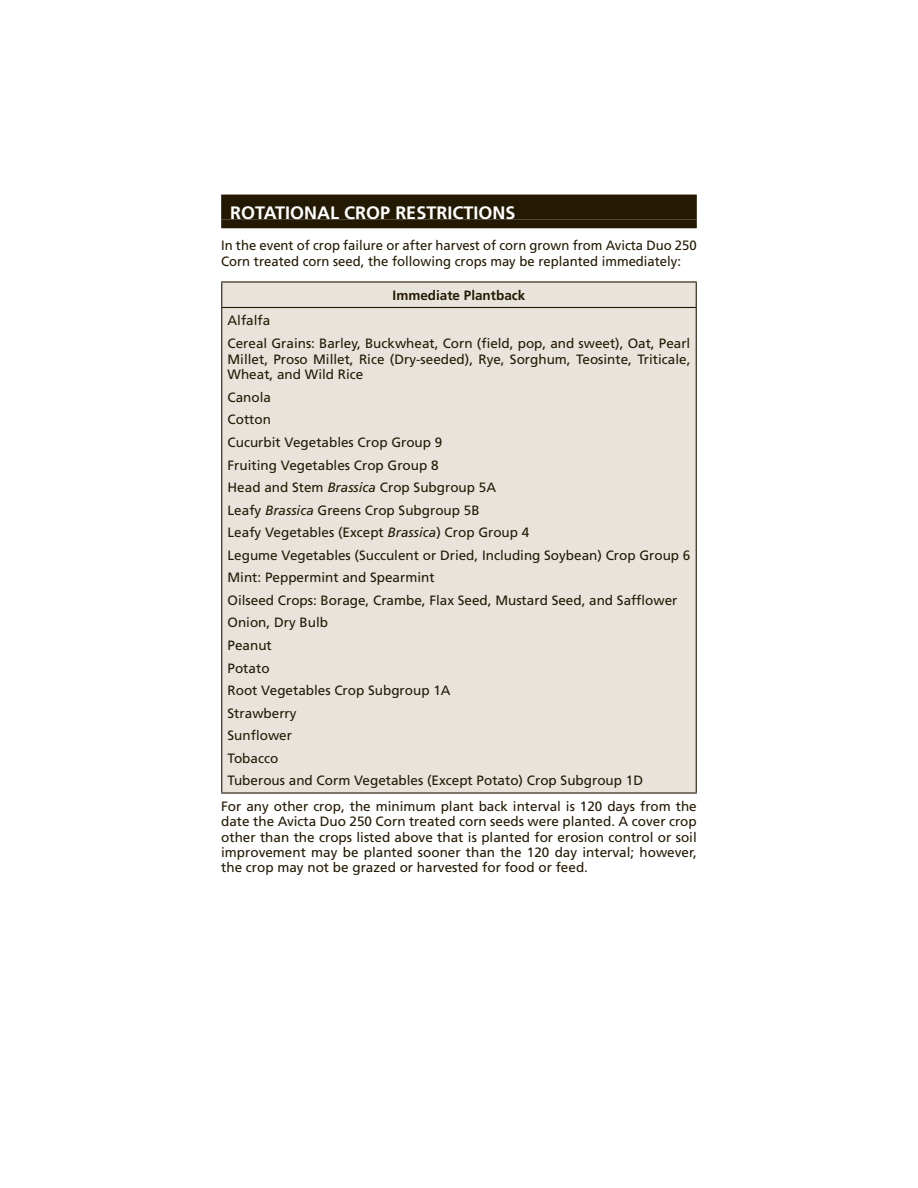
<style>
.page{position:relative;width:918px;height:1188px;background:#fff}
.page>*{position:absolute;margin:0;border:0;box-sizing:border-box;transform-origin:0 0}
.t1{font:700 18px "Frutiger LT Std";color:#fff}
.t2{font:13.5px/22.5px "Frutiger LT Std";color:#241a04}
.t3{font:700 13.5px "Frutiger LT Std";color:#241a04}
.s1{font-style:italic}
</style>
<div class="page">
<div style="left:221px;top:195px;width:476px;height:24px;background:#241a04"></div>
<div style="left:221px;top:219px;width:476px;height:9px;background:#241a04"></div>
<div style="left:222px;top:283px;width:474px;height:509px;background:#e8e4dc"></div>
<hr style="left:221px;top:281px;width:476px;height:2px;background:#241a04">
<svg style="left:221px;top:283px;width:1px;height:24px"></svg>
<svg style="left:696px;top:283px;width:1px;height:24px"></svg>
<hr style="left:221px;top:307px;width:476px;height:1px;background:#241a04">
<hr style="left:221px;top:308px;width:1px;height:484px;background:#241a04">
<hr style="left:696px;top:308px;width:1px;height:484px;background:#241a04">
<hr style="left:221px;top:792px;width:476px;height:2px;background:#241a04">
<h1 class="t1" style="left:230px;top:205px;width:287px">ROTATIONAL CROP RESTRICTIONS</h1>
<p class="t2" style="left:221px;top:239px;width:477px;line-height:15.3px">In the event of crop failure or after harvest of corn grown from Avicta Duo 250<br>Corn treated corn seed, the following crops may be replanted immediately:</p>
<p class="t3" style="left:393px;top:289px;width:134px">Immediate Plantback</p>
<p class="t2" style="left:228px;top:310px;width:464px">Alfalfa<br>Cereal Grains: Barley, Buckwheat, Corn (field, pop, and sweet), Oat, Pearl</p>
<p class="t2" style="left:228px;top:352px;width:464px;line-height:15.8px">Millet, Proso Millet, Rice (Dry-seeded), Rye, Sorghum, Teosinte, Triticale,<br>Wheat, and Wild Rice</p>
<p class="t2" style="left:228px;top:387px;width:464px">Canola<br>Cotton<br>Cucurbit Vegetables Crop Group 9<br>Fruiting Vegetables Crop Group 8<br>Head and Stem <span class="s1">Brassica</span> Crop Subgroup 5A<br>Leafy <span class="s1">Brassica</span> Greens Crop Subgroup 5B<br>Leafy Vegetables (Except <span class="s1">Brassica</span>) Crop Group 4<br>Legume Vegetables (Succulent or Dried, Including Soybean) Crop Group 6<br>Mint: Peppermint and Spearmint<br>Oilseed Crops: Borage, Crambe, Flax Seed, Mustard Seed, and Safflower<br>Onion, Dry Bulb<br>Peanut<br>Potato<br>Root Vegetables Crop Subgroup 1A<br>Strawberry<br>Sunflower<br>Tobacco<br>Tuberous and Corm Vegetables (Except Potato) Crop Subgroup 1D</p>
<p class="t2" style="left:221px;top:800px;width:477px;line-height:15.3px;text-align:justify">For any other crop, the minimum plant back interval is 120 days from the date the Avicta Duo 250 Corn treated corn seeds were planted. A cover crop other than the crops listed above that is planted for erosion control or soil improvement may be planted sooner than the 120 day interval; however, the crop may not be grazed or harvested for food or feed.</p>
</div>
